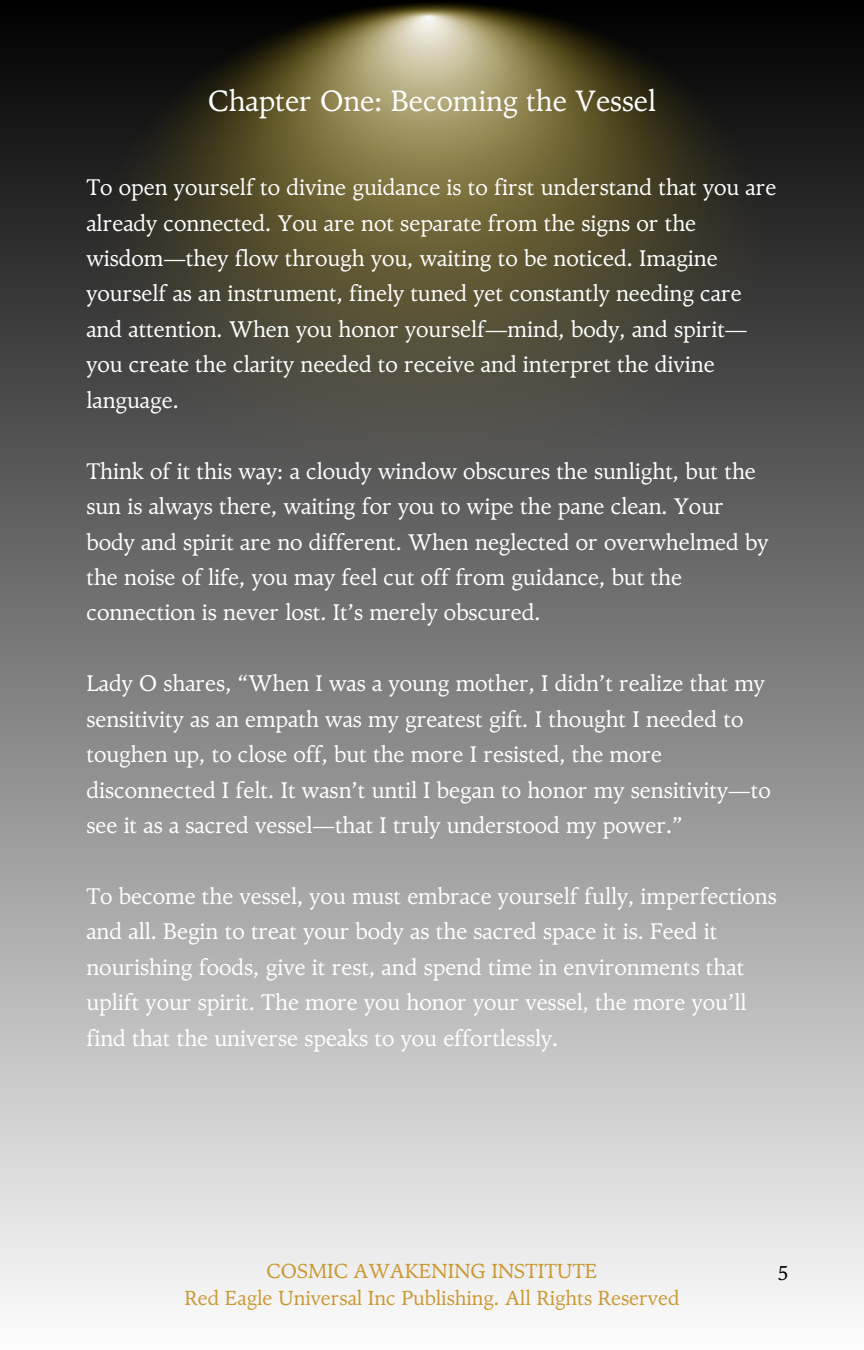
<style>
.page{position:relative;width:864px;height:1350px;background:#fff}
.page>*{position:absolute;margin:0;border:0;box-sizing:border-box;transform-origin:0 0}
.t1{font:29.25px "TY Serif";color:#fff}
.t2{font:22.5px/35.6px "TY Serif";color:#fff}
.t3{font:20.25px "TY Serif";color:#cb9934}
.t4{font:20.25px "TY Serif";color:#000}
</style>
<div class="page">
<div style="left:0;top:0;width:864px;height:1350px;background:linear-gradient(to bottom,#000,#fdfdfd)"></div>
<img style="left:86px;top:0;width:692px;height:491px">
<p class="t1" style="left:208px;top:83px;width:449px">Chapter One: Becoming the Vessel</p>
<h1 class="t2" style="left:86px;top:170px;width:692px">To open yourself to divine guidance is to first understand that you are already connected. You are not separate from the signs or the wisdom—they flow through you, waiting to be noticed. Imagine yourself as an instrument, finely tuned yet constantly needing care and attention. When you honor yourself—mind, body, and spirit— you create the clarity needed to receive and interpret the divine language.</h1>
<p class="t2" style="left:86px;top:453px;width:684px">Think of it this way: a cloudy window obscures the sunlight, but the sun is always there, waiting for you to wipe the pane clean. Your body and spirit are no different. When neglected or overwhelmed by the noise of life, you may feel cut off from guidance, but the connection is never lost. It’s merely obscured.</p>
<p class="t2" style="left:86px;top:666px;width:686px">Lady O shares, “When I was a young mother, I didn’t realize that my sensitivity as an empath was my greatest gift. I thought I needed to toughen up, to close off, but the more I resisted, the more disconnected I felt. It wasn’t until I began to honor my sensitivity—to see it as a sacred vessel—that I truly understood my power.”</p>
<p class="t2" style="left:86px;top:878px;width:692px">To become the vessel, you must embrace yourself fully, imperfections and all. Begin to treat your body as the sacred space it is. Feed it nourishing foods, give it rest, and spend time in environments that uplift your spirit. The more you honor your vessel, the more you’ll find that the universe speaks to you effortlessly.</p>
<p class="t3" style="left:267px;top:1259px;width:332px">COSMIC AWAKENING INSTITUTE</p>
<p class="t4" style="left:778px;top:1261px;width:13px">5</p>
<p class="t3" style="left:185px;top:1286px;width:496px">Red Eagle Universal Inc Publishing. All Rights Reserved</p>
</div>
